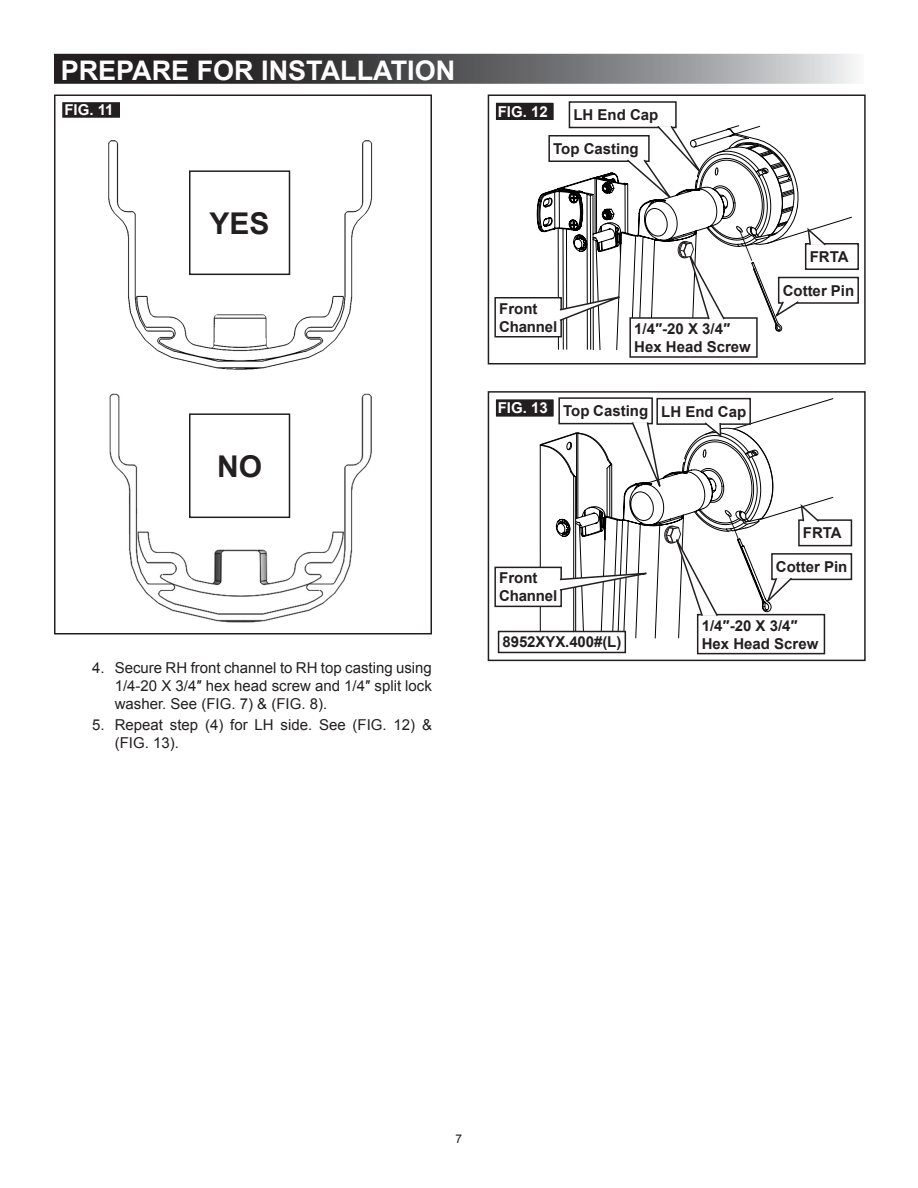
<style>
.page{position:relative;width:918px;height:1188px;background:#fff}
.page>*{position:absolute;margin:0;border:0;box-sizing:border-box;transform-origin:0 0}
.Callout{font:700 30px "Arial";color:#231f20}
.Secondary_Heading__S{font:700 27px "Arial";color:#fff}
.t1{font:15px/18px "Arial";color:#231f20;text-align:justify}
.Callout-2{font:700 15px/18px "Arial";color:#231f20}
.t2{font:700 15px "Arial";color:#fff}
.t3{font:12px "Arial";color:#231f20}
</style>
<div class="page">
<img style="left:108px;top:140px;width:265px;height:230px">
<div style="left:54px;top:94px;width:378px;height:540px;border:2px solid #231f20"></div>
<div style="left:62px;top:101px;width:59px;height:17px;background:#231f20"></div>
<div style="left:61px;top:101px;width:61px;height:18px;border:2px solid #fff"></div>
<div style="left:488px;top:94px;width:378px;height:270px;border:2px solid #231f20"></div>
<div style="left:495px;top:102px;width:59px;height:19px;background:#231f20"></div>
<div style="left:494px;top:101px;width:61px;height:21px;border:2px solid #fff"></div>
<div style="left:569px;top:101px;width:108px;height:27px;border:2px solid #231f20"></div>
<div style="left:805px;top:243px;width:54px;height:27px;border:2px solid #231f20"></div>
<div style="left:778px;top:277px;width:81px;height:27px;border:2px solid #231f20"></div>
<div style="left:629px;top:317px;width:129px;height:41px;border:2px solid #231f20"></div>
<div style="left:494px;top:297px;width:68px;height:41px;border:2px solid #231f20"></div>
<svg style="left:537px;top:124px;width:315px;height:227px"></svg>
<div style="left:488px;top:391px;width:378px;height:270px;border:2px solid #231f20"></div>
<div style="left:495px;top:399px;width:59px;height:18px;background:#231f20"></div>
<div style="left:494px;top:398px;width:61px;height:20px;border:2px solid #fff"></div>
<div style="left:798px;top:519px;width:54px;height:27px;border:2px solid #231f20"></div>
<div style="left:771px;top:553px;width:81px;height:27px;border:2px solid #231f20"></div>
<div style="left:697px;top:614px;width:128px;height:40px;border:2px solid #231f20"></div>
<div style="left:494px;top:567px;width:68px;height:40px;border:2px solid #231f20"></div>
<svg style="left:539px;top:398px;width:295px;height:241px"></svg>
<div style="left:499px;top:632px;width:126px;height:20px;background:#fff"></div>
<div style="left:498px;top:631px;width:128px;height:22px;border:2px solid #231f20"></div>
<svg style="left:54px;top:54px;width:801px;height:30px;background:#646465"></svg>
<img style="left:72px;top:393px;width:326px;height:239px">
<div style="left:190px;top:171px;width:100px;height:103px;background:#fff"></div>
<div style="left:189px;top:170px;width:101px;height:105px;border:2px solid #231f20"></div>
<div style="left:190px;top:414px;width:100px;height:103px;background:#fff"></div>
<div style="left:189px;top:413px;width:101px;height:105px;border:2px solid #231f20"></div>
<p class="Secondary_Heading__S" style="left:61px;top:52px;width:396px">PREPARE FOR INSTALLATION</p>
<p class="t2" style="left:64px;top:100px;width:51px">FIG. 11</p>
<p class="Callout" style="left:210px;top:203px;width:62px">YES</p>
<p class="Callout" style="left:217px;top:446px;width:46px">NO</p>
<p class="t1" style="left:115px;top:659px;width:319px;text-indent:-23px">4. Secure RH front channel to RH top casting using 1/4-20 X 3/4″ hex head screw and 1/4″ split lock washer. See (FIG. 7) &amp; (FIG. 8).</p>
<p class="t1" style="left:115px;top:716px;width:319px;text-indent:-23px">5. Repeat step (4) for LH side. See (FIG. 12) &amp; (FIG. 13).</p>
<p class="t2" style="left:498px;top:102px;width:52px">FIG. 12</p>
<p class="Callout-2" style="left:573px;top:106px;width:87px">LH End Cap</p>
<p class="Callout-2" style="left:553px;top:140px;width:87px">Top Casting</p>
<p class="Callout-2" style="left:499px;top:300px;width:60px">Front<br>Channel</p>
<p class="Callout-2" style="left:634px;top:320px;width:118px">1/4″-20 X 3/4″<br>Hex Head Screw</p>
<p class="t2" style="left:498px;top:398px;width:52px">FIG. 13</p>
<p class="Callout-2" style="left:563px;top:403px;width:87px">Top Casting</p>
<p class="Callout-2" style="left:661px;top:403px;width:87px">LH End Cap</p>
<p class="Callout-2" style="left:810px;top:248px;width:40px">FRTA</p>
<p class="Callout-2" style="left:783px;top:282px;width:73px">Cotter Pin</p>
<p class="Callout-2" style="left:499px;top:570px;width:60px">Front<br>Channel</p>
<p class="Callout-2" style="left:503px;top:634px;width:120px">8952XYX.400#(L)</p>
<p class="Callout-2" style="left:803px;top:525px;width:40px">FRTA</p>
<p class="Callout-2" style="left:776px;top:558px;width:73px">Cotter Pin</p>
<p class="Callout-2" style="left:702px;top:617px;width:118px">1/4″-20 X 3/4″<br>Hex Head Screw</p>
<p class="t3" style="left:456px;top:1131px;width:8px">7</p>
</div>
